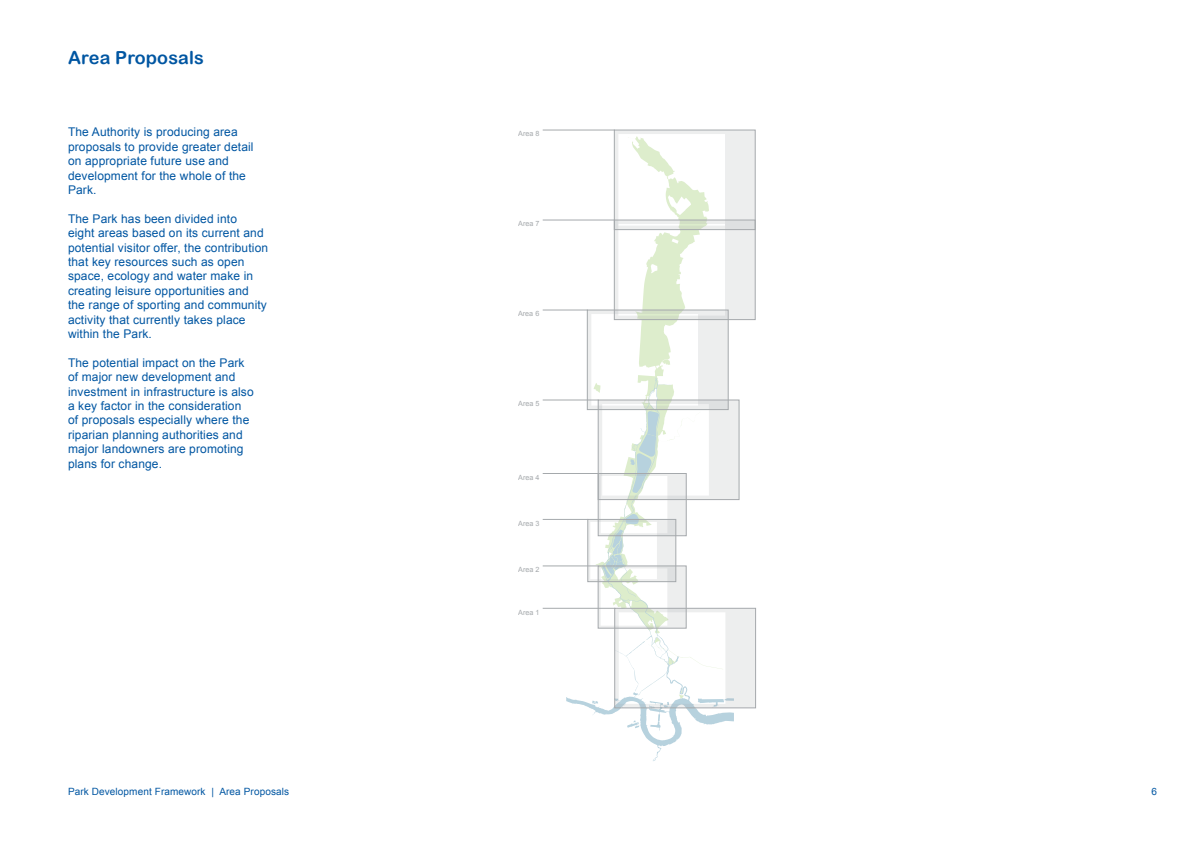
<style>
.page{position:relative;width:1191px;height:842px;background:#fff}
.page>*{position:absolute;margin:0;border:0;box-sizing:border-box;transform-origin:0 0}
.t1{font:18px "Arial Rounded MT Bold";letter-spacing:.01em;color:#0056a2}
.t2{font:12px/14.4px "Arial";letter-spacing:.01em;color:#0056a2}
.t3{font:10px "Arial";letter-spacing:.01em;color:#0056a2}
.t4{font:7.2px "Arial";color:#a5a9ac}
</style>
<div class="page">
<svg style="left:566px;top:130px;width:189px;height:631px"></svg>
<hr style="left:543px;top:130px;width:71px;height:1px;background:#a5a9ac">
<hr style="left:543px;top:220px;width:71px;height:1px;background:#a5a9ac">
<hr style="left:543px;top:310px;width:44px;height:1px;background:#a5a9ac">
<hr style="left:543px;top:400px;width:55px;height:1px;background:#a5a9ac">
<hr style="left:543px;top:473px;width:55px;height:1px;background:#a5a9ac">
<hr style="left:543px;top:519px;width:45px;height:1px;background:#a5a9ac">
<hr style="left:543px;top:608px;width:71px;height:1px;background:#a5a9ac">
<div style="left:598px;top:566px;width:88px;height:62px;border:1px solid #a5a9ac"></div>
<hr style="left:543px;top:566px;width:55px;height:1px;background:#a5a9ac">
<p class="t1" style="left:68px;top:47px;width:137px">Area Proposals</p>
<p class="t2" style="left:68px;top:125px;width:187px">The Authority is producing area proposals to provide greater detail on appropriate future use and development for the whole of the<br>Park.</p>
<p class="t2" style="left:68px;top:211px;width:202px">The Park has been divided into<br>eight areas based on its current and potential visitor offer, the contribution that key resources such as open space, ecology and water make in creating leisure opportunities and the range of sporting and community activity that currently takes place within the Park.</p>
<p class="t2" style="left:68px;top:355px;width:187px">The potential impact on the Park of major new development and investment in infrastructure is also a key factor in the consideration of proposals especially where the riparian planning authorities and major landowners are promoting plans for change.</p>
<p class="t4" style="left:518px;top:129px;width:23px">Area 8</p>
<p class="t4" style="left:518px;top:219px;width:23px">Area 7</p>
<p class="t4" style="left:518px;top:309px;width:23px">Area 6</p>
<p class="t4" style="left:518px;top:399px;width:23px">Area 5</p>
<p class="t4" style="left:518px;top:472px;width:23px">Area 4</p>
<p class="t4" style="left:518px;top:518px;width:23px">Area 3</p>
<p class="t4" style="left:518px;top:565px;width:23px">Area 2</p>
<p class="t4" style="left:518px;top:607px;width:23px">Area 1</p>
<p class="t3" style="left:68px;top:785px;width:222px">Park Development Framework | Area Proposals</p>
<p class="t3" style="left:1151px;top:785px;width:7px">6</p>
</div>
